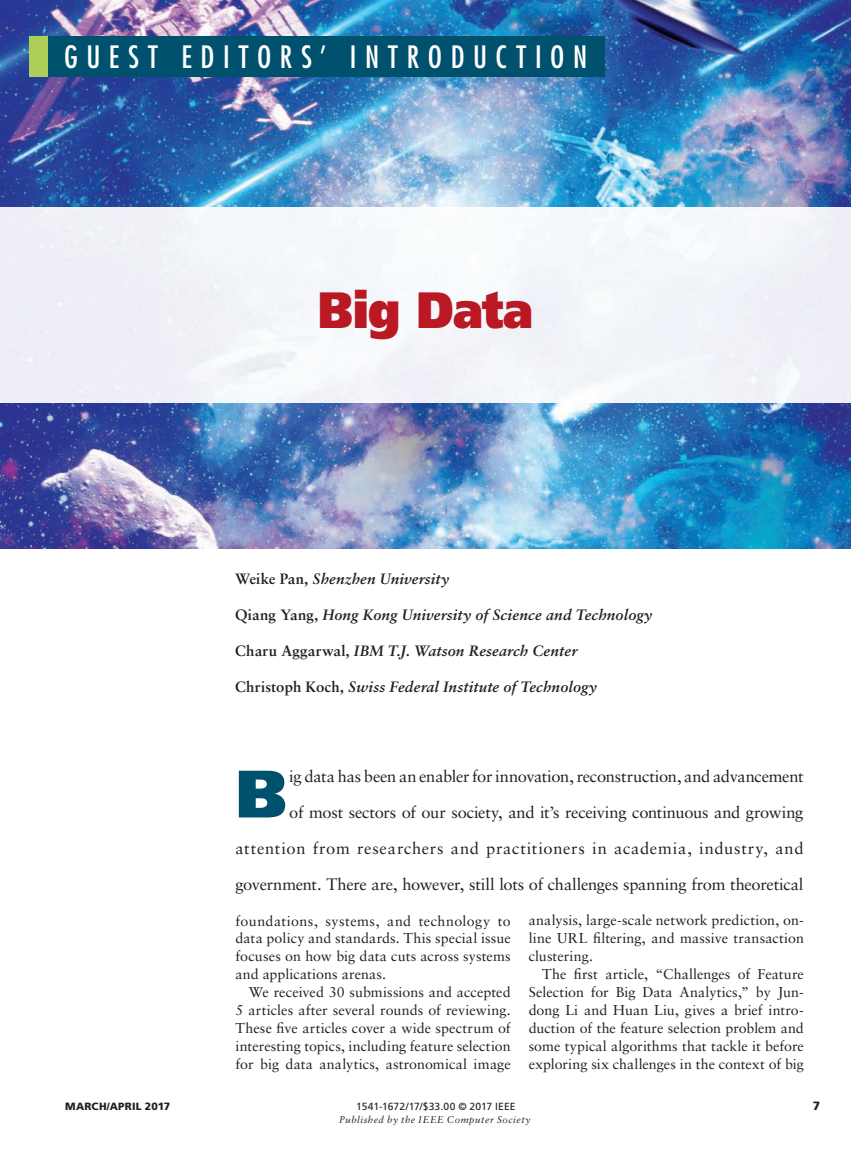
<style>
.page{position:relative;width:851px;height:1161px;background:#fff}
.page>*{position:absolute;margin:0;border:0;box-sizing:border-box;transform-origin:0 0}
.t1{font:900 67.05px "Frutiger LT Std";color:#00516e}
.t2{font:900 51px "Frutiger LT Std";letter-spacing:-.015em;color:#ba1923;scale:.9 1}
.t3{font:condensed 30px "Futura Std";letter-spacing:.285em;color:#fff}
.t4{font:16.5px/36px "Sabon LT Std";letter-spacing:-.005em;color:#231f20;text-align:right}
.t5{font:italic 700 15px "Sabon LT Std";letter-spacing:.01em;color:#231f20}
.t6{font:14.25px "Sabon LT Std";letter-spacing:.01em;color:#231f20}
.t7{font:14.25px "Sabon LT Std";letter-spacing:.03em;color:#231f20}
.t8{font:900 12px "Frutiger LT Std";color:#231f20}
.t9{font:900 10.5px "Frutiger LT Std";letter-spacing:.02em;color:#231f20}
.t10{font:10.35px "Frutiger LT Std";letter-spacing:.01em;color:#231f20}
.t11{font:italic 9.75px "Sabon LT Std";letter-spacing:.06em;color:#231f20}
.s1{font-style:normal}
</style>
<div class="page">
<img style="left:0;top:0;width:850px;height:549px">
<div style="left:0;top:207px;width:850px;height:195px;background:#f1f4f8"></div>
<div style="left:29px;top:36px;width:575px;height:41px;background:#00516e"></div>
<div style="left:29px;top:36px;width:18px;height:41px;background:#adcf59"></div>
<p class="t3" style="left:64px;top:39px;width:524px">GUEST EDITORS’ INTRODUCTION</p>
<p class="t3" style="left:64px;top:39px;width:542px">NATURAL LANGUAGE PROCESSING</p>
<p class="t2" style="left:318px;top:279px;width:240px">Big Data</p>
<p class="t5" style="left:235px;top:570px;width:215px"><span class="s1">Weike Pan,</span> Shenzhen University</p>
<p class="t5" style="left:235px;top:606px;width:418px"><span class="s1">Qiang Yang,</span> Hong Kong University of Science and Technology</p>
<p class="t5" style="left:235px;top:642px;width:343px"><span class="s1">Charu Aggarwal,</span> IBM T.J. Watson Research Center</p>
<p class="t5" style="left:235px;top:678px;width:363px"><span class="s1">Christoph Koch,</span> Swiss Federal Institute of Technology</p>
<p class="t4" style="left:235px;top:758px;width:569px">ig data has been an enabler for innovation, reconstruction, and advancement<br>of most sectors of our society, and it’s receiving continuous and growing attention from researchers and practitioners in academia, industry, and government. There are, however, still lots of challenges spanning from theoretical</p>
<p class="t1" style="left:235px;top:753px;width:54px">B</p>
<p class="t7" style="left:235px;top:912px;width:277px">foundations, systems, and technology to</p>
<p class="t6" style="left:235px;top:930px;width:277px">data policy and standards. This special issue</p>
<p class="t6" style="left:235px;top:948px;width:277px">focuses on how big data cuts across systems</p>
<p class="t6" style="left:235px;top:966px;width:152px">and applications arenas.</p>
<p class="t6" style="left:249px;top:984px;width:263px">We received 30 submissions and accepted</p>
<p class="t6" style="left:235px;top:1002px;width:277px">5 articles after several rounds of reviewing.</p>
<p class="t6" style="left:235px;top:1020px;width:277px">These five articles cover a wide spectrum of</p>
<p class="t6" style="left:235px;top:1038px;width:277px">interesting topics, including feature selection</p>
<p class="t6" style="left:235px;top:1056px;width:277px">for big data analytics, astronomical image</p>
<p class="t6" style="left:528px;top:912px;width:277px">analysis, large-scale network prediction, on-</p>
<p class="t6" style="left:528px;top:930px;width:277px">line URL filtering, and massive transaction</p>
<p class="t6" style="left:528px;top:948px;width:66px">clustering.</p>
<p class="t6" style="left:542px;top:966px;width:263px">The first article, “Challenges of Feature</p>
<p class="t6" style="left:528px;top:984px;width:277px">Selection for Big Data Analytics,” by Jun-</p>
<p class="t6" style="left:528px;top:1002px;width:277px">dong Li and Huan Liu, gives a brief intro-</p>
<p class="t6" style="left:528px;top:1020px;width:277px">duction of the feature selection problem and</p>
<p class="t6" style="left:528px;top:1038px;width:276px">some typical algorithms that tackle it before</p>
<p class="t6" style="left:528px;top:1056px;width:277px">exploring six challenges in the context of big</p>
<p class="t9" style="left:65px;top:1100px;width:107px">MARCH/APRIL 2017</p>
<p class="t10" style="left:356px;top:1100px;width:161px">1541-1672/17/$33.00 © 2017 IEEE</p>
<p class="t8" style="left:812px;top:1099px;width:9px">7</p>
<p class="t11" style="left:339px;top:1114px;width:193px">Published by the IEEE Computer Society</p>
</div>
